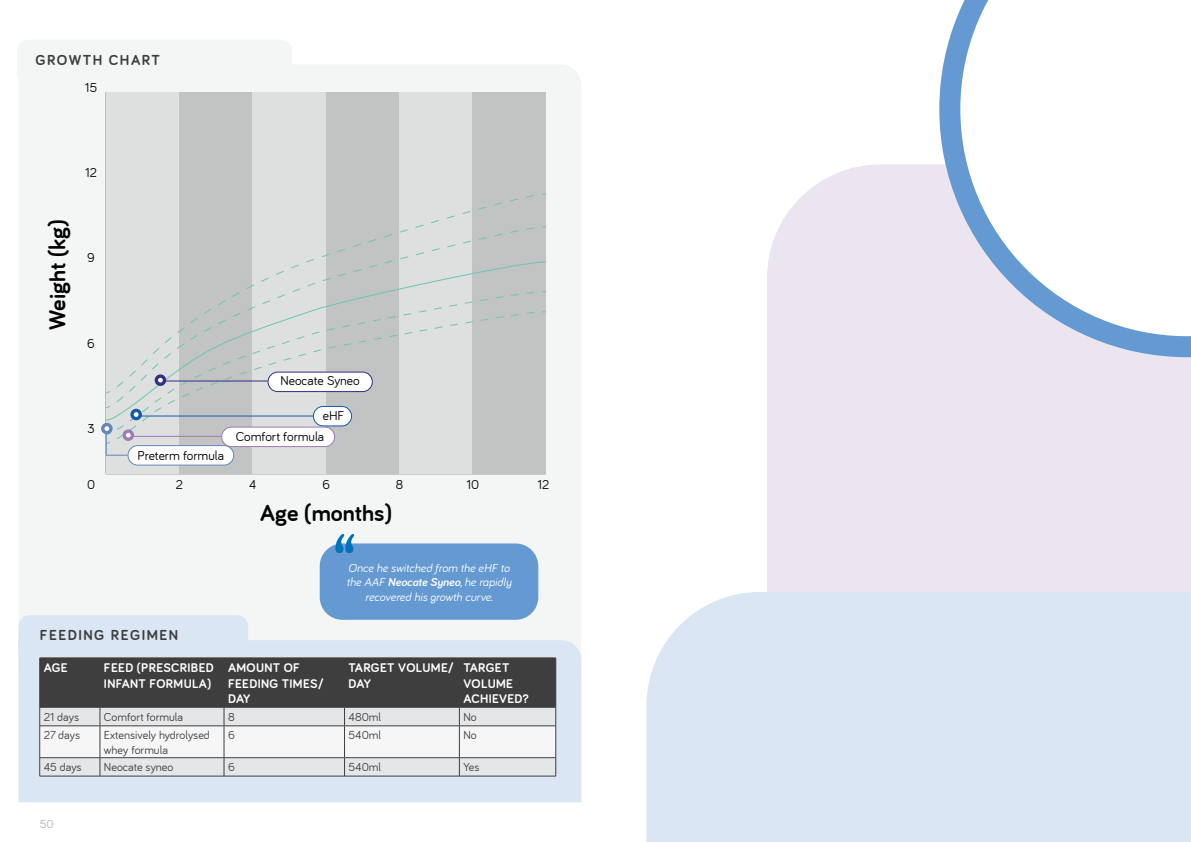
<style>
.page{position:relative;width:1191px;height:842px;background:#fff}
.page>*{position:absolute;margin:0;border:0;box-sizing:border-box;transform-origin:0 0}
.t1{font:700 24.1px "Bariol";color:#000001}
.t2{font:700 15px "Bariol";letter-spacing:.1em;color:#3e3e3f}
.t3{font:13.4px "Bariol";color:#000001}
.t4{font:700 13px/15.6px "Bariol";letter-spacing:.025em;color:#fff}
.t5{font:12px/14.4px "Bariol";color:#3e3e3f}
.t6{font:italic 12px/14.4px "Bariol";color:#fff;text-align:center}
.t7{font:12px "Bariol";color:#b2b3b7}
.s1{font-weight:700}
</style>
<div class="page">
<div style="left:767px;top:164px;width:424px;height:428px;background:#eae5f1"></div>
<div style="left:646px;top:592px;width:545px;height:250px;background:#dbe6f4"></div>
<div style="left:19px;top:65px;width:562px;height:575px;background:#f4f5f5"></div>
<div style="left:106px;top:92px;width:73px;height:382px;background:#dedfdf"></div>
<div style="left:179px;top:92px;width:74px;height:382px;background:#c2c3c3"></div>
<div style="left:253px;top:92px;width:73px;height:382px;background:#dedfdf"></div>
<div style="left:326px;top:92px;width:73px;height:382px;background:#c2c3c3"></div>
<div style="left:399px;top:92px;width:74px;height:382px;background:#dedfdf"></div>
<div style="left:473px;top:92px;width:73px;height:382px;background:#c2c3c3"></div>
<svg style="left:140px;top:260px;width:407px;height:165px"></svg>
<svg style="left:140px;top:366px;width:399px;height:15px"></svg>
<svg style="left:140px;top:194px;width:399px;height:172px"></svg>
<hr style="left:160px;top:381px;width:108px;height:1px;background:#332e86">
<hr style="left:140px;top:416px;width:173px;height:1px;background:#135baa">
<hr style="left:127px;top:436px;width:94px;height:1px;background:#9e7bb7">
<svg style="left:106px;top:370px;width:34px;height:86px"></svg>
<svg style="left:156px;top:376px;width:8px;height:8px"></svg>
<div style="left:155px;top:374px;width:11px;height:12px;border:3px solid #332e86;border-radius:50%"></div>
<div style="left:124px;top:431px;width:8px;height:8px;background:#fff;border-radius:50%"></div>
<div style="left:123px;top:429px;width:11px;height:12px;border:3px solid #9e7bb7;border-radius:50%"></div>
<svg style="left:132px;top:410px;width:8px;height:9px"></svg>
<div style="left:130px;top:409px;width:12px;height:11px;border:3px solid #135baa;border-radius:50%"></div>
<div style="left:103px;top:424px;width:8px;height:9px;background:#fff;border-radius:50%"></div>
<div style="left:101px;top:423px;width:12px;height:11px;border:3px solid #6288bd;border-radius:50%"></div>
<div style="left:128px;top:446px;width:106px;height:19px;background:#fff;border-radius:10px"></div>
<div style="left:128px;top:445px;width:106px;height:20px;border:1px solid #6288bd;border-radius:10px"></div>
<div style="left:222px;top:427px;width:112px;height:20px;background:#fff;border-radius:10px"></div>
<div style="left:221px;top:427px;width:114px;height:20px;border:1px solid #9e7bb7;border-radius:10px"></div>
<div style="left:313px;top:406px;width:38px;height:20px;background:#fff;border-radius:10px"></div>
<div style="left:313px;top:406px;width:39px;height:20px;border:1px solid #135baa;border-radius:10px"></div>
<div style="left:268px;top:372px;width:104px;height:20px;background:#fff;border-radius:10px"></div>
<div style="left:268px;top:372px;width:105px;height:20px;border:1px solid #332e86;border-radius:10px"></div>
<div style="left:18px;top:640px;width:563px;height:162px;background:#dbe6f4"></div>
<div style="left:18px;top:40px;width:274px;height:38px;background:#f4f5f5"></div>
<hr style="left:40px;top:776px;width:60px;height:1px;background:#3e3e3f">
<hr style="left:100px;top:776px;width:124px;height:1px;background:#3e3e3f">
<hr style="left:224px;top:776px;width:120px;height:1px;background:#3e3e3f">
<hr style="left:344px;top:776px;width:115px;height:1px;background:#3e3e3f">
<svg style="left:18px;top:615px;width:538px;height:161px"></svg>
<hr style="left:459px;top:776px;width:97px;height:1px;background:#3e3e3f">
<hr style="left:459px;top:658px;width:97px;height:1px;background:#3e3e3f">
<hr style="left:555px;top:658px;width:1px;height:49px;background:#3e3e3f">
<hr style="left:459px;top:658px;width:1px;height:49px;background:#3e3e3f">
<hr style="left:459px;top:707px;width:97px;height:1px;background:#3e3e3f">
<svg style="left:939px;top:0;width:252px;height:357px"></svg>
<div style="left:320px;top:543px;width:218px;height:77px;background:#6599d1;border-radius:23px"></div>
<svg style="left:335px;top:534px;width:19px;height:19px"></svg>
<p class="t2" style="left:35px;top:51px;width:126px">GROWTH CHART</p>
<p class="t3" style="left:85px;top:80px;width:14px">15</p>
<p class="t3" style="left:85px;top:165px;width:13px">12</p>
<h1 class="t1" style="left:44px;top:330px;width:112px;rotate:-90deg">Weight (kg)</h1>
<p class="t3" style="left:87px;top:250px;width:9px">9</p>
<p class="t3" style="left:87px;top:336px;width:9px">6</p>
<p class="t3" style="left:87px;top:421px;width:9px">3</p>
<p class="t3" style="left:137px;top:447px;width:88px">Preterm formula</p>
<p class="t3" style="left:87px;top:477px;width:10px">0</p>
<p class="t3" style="left:176px;top:477px;width:9px">2</p>
<p class="t3" style="left:280px;top:373px;width:81px">Neocate Syneo</p>
<p class="t3" style="left:323px;top:408px;width:23px">eHF</p>
<p class="t3" style="left:236px;top:429px;width:90px">Comfort formula</p>
<p class="t3" style="left:249px;top:477px;width:9px">4</p>
<p class="t3" style="left:322px;top:477px;width:9px">6</p>
<p class="t3" style="left:396px;top:477px;width:9px">8</p>
<p class="t3" style="left:466px;top:477px;width:14px">10</p>
<p class="t3" style="left:537px;top:477px;width:13px">12</p>
<h1 class="t1" style="left:260px;top:500px;width:133px">Age (months)</h1>
<p class="t6" style="left:346px;top:561px;width:167px">Once he switched from the eHF to the AAF <span class="s1">Neocate Syneo</span>, he rapidly recovered his growth curve.</p>
<p class="t2" style="left:40px;top:627px;width:140px">FEEDING REGIMEN</p>
<p class="t4" style="left:44px;top:660px;width:25px">AGE</p>
<p class="t4" style="left:104px;top:660px;width:111px">FEED (PRESCRIBED<br>INFANT FORMULA)</p>
<p class="t4" style="left:228px;top:660px;width:97px">AMOUNT OF<br>FEEDING TIMES/<br>DAY</p>
<p class="t4" style="left:348px;top:660px;width:107px">TARGET VOLUME/<br>DAY</p>
<p class="t4" style="left:463px;top:660px;width:67px">TARGET<br>VOLUME<br>ACHIEVED?</p>
<p class="t5" style="left:44px;top:709px;width:37px">21 days</p>
<p class="t5" style="left:104px;top:709px;width:81px">Comfort formula</p>
<p class="t5" style="left:228px;top:709px;width:8px">8</p>
<p class="t5" style="left:348px;top:709px;width:34px">480ml</p>
<p class="t5" style="left:463px;top:709px;width:15px">No</p>
<p class="t5" style="left:44px;top:728px;width:38px">27 days</p>
<p class="t5" style="left:104px;top:728px;width:107px">Extensively hydrolysed whey formula</p>
<p class="t5" style="left:228px;top:728px;width:8px">6</p>
<p class="t5" style="left:348px;top:728px;width:34px">540ml</p>
<p class="t5" style="left:463px;top:728px;width:15px">No</p>
<p class="t5" style="left:44px;top:760px;width:39px">45 days</p>
<p class="t5" style="left:104px;top:760px;width:71px">Neocate syneo</p>
<p class="t5" style="left:228px;top:760px;width:8px">6</p>
<p class="t5" style="left:348px;top:760px;width:34px">540ml</p>
<p class="t5" style="left:463px;top:760px;width:18px">Yes</p>
<p class="t7" style="left:40px;top:817px;width:15px">50</p>
</div>
